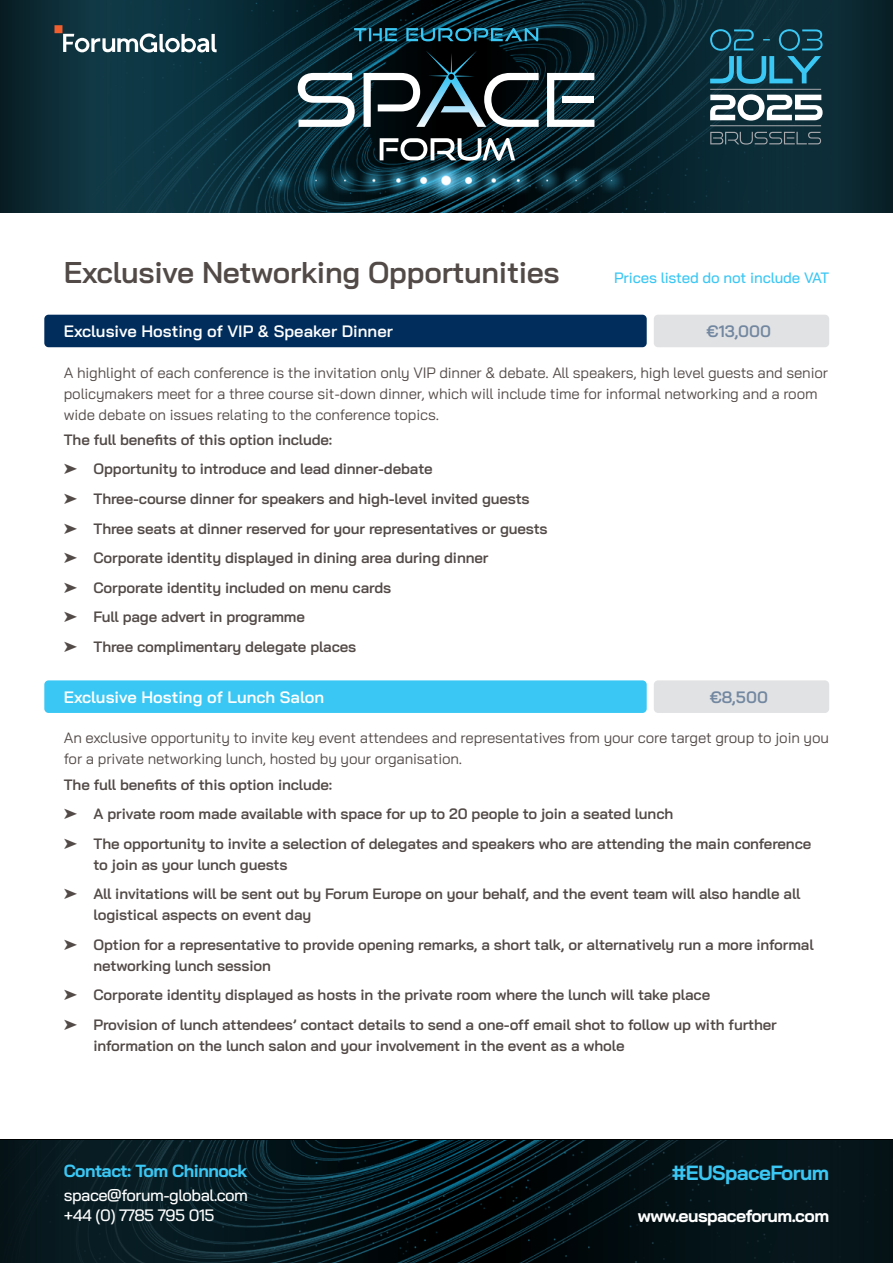
<style>
.page{position:relative;width:893px;height:1263px;background:#fff}
.page>*{position:absolute;margin:0;border:0;box-sizing:border-box;transform-origin:0 0}
.t1{font:600 30px "Bai Jamjuree";letter-spacing:-.01em;color:#524a47}
.t2{font:700 20.55px "Bai Jamjuree";letter-spacing:-.03em;color:#3bc7f4}
.t3{font:700 17.55px "Bai Jamjuree";letter-spacing:-.03em;color:#fff}
.t4{font:700 17.55px "Bai Jamjuree";letter-spacing:-.03em;color:#3bc7f4}
.t5{font:600 16.5px "Bai Jamjuree";color:#fff}
.t6{font:500 16.5px/19.8px "Bai Jamjuree";letter-spacing:-.03em;color:#fff}
.t7{font:600 16.5px "Bai Jamjuree";color:#7287a0}
.t8{font:600 15px/29.5px "Bai Jamjuree";letter-spacing:-.01em;color:#524a47}
.t9{font:15px/21px "Bai Jamjuree";letter-spacing:-.01em;color:#524a47}
.t10{font:500 15px "Bai Jamjuree";letter-spacing:-.01em;color:#3bc7f4}
</style>
<div class="page">
<img style="left:0;top:0;width:893px;height:213px">
<svg style="left:98px;top:0;width:696px;height:213px;background:#092a35"></svg>
<img style="left:251px;top:157px;width:390px;height:47px">
<svg style="left:298px;top:73px;width:57px;height:54px"></svg>
<svg style="left:364px;top:50px;width:175px;height:77px;background:#323e43"></svg>
<svg style="left:547px;top:73px;width:47px;height:54px"></svg>
<div style="left:562px;top:96px;width:31px;height:7px;background:#fff"></div>
<svg style="left:380px;top:138px;width:135px;height:23px"></svg>
<svg style="left:354px;top:28px;width:184px;height:13px;background:#17596e"></svg>
<div style="left:0;top:1140px;width:893px;height:123px;background:#06161b"></div>
<svg style="left:102px;top:1140px;width:695px;height:123px;background:#05181e"></svg>
<hr style="left:710px;top:89px;width:111px;height:1px;background:#a8a9ad">
<hr style="left:710px;top:125px;width:111px;height:1px;background:#a8a9ad">
<svg style="left:710px;top:132px;width:111px;height:13px"></svg>
<svg style="left:710px;top:94px;width:113px;height:27px"></svg>
<svg style="left:710px;top:29px;width:113px;height:55px;background:#175265"></svg>
<div style="left:54px;top:25px;width:8px;height:8px;background:#f15f2f"></div>
<svg style="left:63px;top:33px;width:154px;height:20px"></svg>
<div style="left:44px;top:315px;width:603px;height:32px;background:#012d5c;border-radius:4px"></div>
<div style="left:44px;top:680px;width:603px;height:33px;background:#3bc7f4;border-radius:4px"></div>
<div style="left:654px;top:315px;width:175px;height:32px;background:#e1e2e4;border-radius:4px"></div>
<div style="left:654px;top:680px;width:175px;height:33px;background:#e1e2e4;border-radius:4px"></div>
<h1 class="t1" style="left:64px;top:255px;width:497px">Exclusive Networking Opportunities</h1>
<p class="t5" style="left:64px;top:322px;width:331px">Exclusive Hosting of VIP &amp; Speaker Dinner</p>
<p class="t10" style="left:614px;top:269px;width:217px">Prices listed do not include VAT</p>
<p class="t7" style="left:707px;top:322px;width:66px">€13,000</p>
<p class="t9" style="left:64px;top:362px;width:766px">A highlight of each conference is the invitation only VIP dinner &amp; debate. All speakers, high level guests and senior policymakers meet for a three course sit-down dinner, which will include time for informal networking and a room wide debate on issues relating to the conference topics.</p>
<p class="t8" style="left:64px;top:425px;width:485px">The full benefits of this option include:<br>➤ Opportunity to introduce and lead dinner-debate<br>➤ Three-course dinner for speakers and high-level invited guests<br>➤ Three seats at dinner reserved for your representatives or guests ➤ Corporate identity displayed in dining area during dinner<br>➤ Corporate identity included on menu cards<br>➤ Full page advert in programme<br>➤ Three complimentary delegate places</p>
<p class="t5" style="left:64px;top:688px;width:262px">Exclusive Hosting of Lunch Salon</p>
<p class="t7" style="left:710px;top:687px;width:60px">€8,500</p>
<p class="t9" style="left:64px;top:727px;width:767px">An exclusive opportunity to invite key event attendees and representatives from your core target group to join you for a private networking lunch, hosted by your organisation.</p>
<p class="t8" style="left:64px;top:770px;width:749px">The full benefits of this option include:<br>➤ A private room made available with space for up to 20 people to join a seated lunch<br>➤ The opportunity to invite a selection of delegates and speakers who are attending the main conference</p>
<p class="t8" style="left:64px;top:850px;width:738px;text-indent:30px">to join as your lunch guests<br>➤ All invitations will be sent out by Forum Europe on your behalf, and the event team will also handle all</p>
<p class="t8" style="left:64px;top:900px;width:751px;text-indent:30px">logistical aspects on event day<br>➤ Option for a representative to provide opening remarks, a short talk, or alternatively run a more informal</p>
<p class="t8" style="left:64px;top:951px;width:714px;text-indent:30px">networking lunch session<br>➤ Corporate identity displayed as hosts in the private room where the lunch will take place<br>➤ Provision of lunch attendees’ contact details to send a one-off email shot to follow up with further</p>
<p class="t8" style="left:94px;top:1031px;width:533px">information on the lunch salon and your involvement in the event as a whole</p>
<p class="t4" style="left:64px;top:1160px;width:185px">Contact: Tom Chinnock</p>
<p class="t6" style="left:64px;top:1185px;width:186px">space@forum-global.com +44 (0) 7785 795 015</p>
<h2 class="t2" style="left:672px;top:1161px;width:159px">#EUSpaceForum</h2>
<p class="t3" style="left:638px;top:1205px;width:193px">www.euspaceforum.com</p>
</div>
